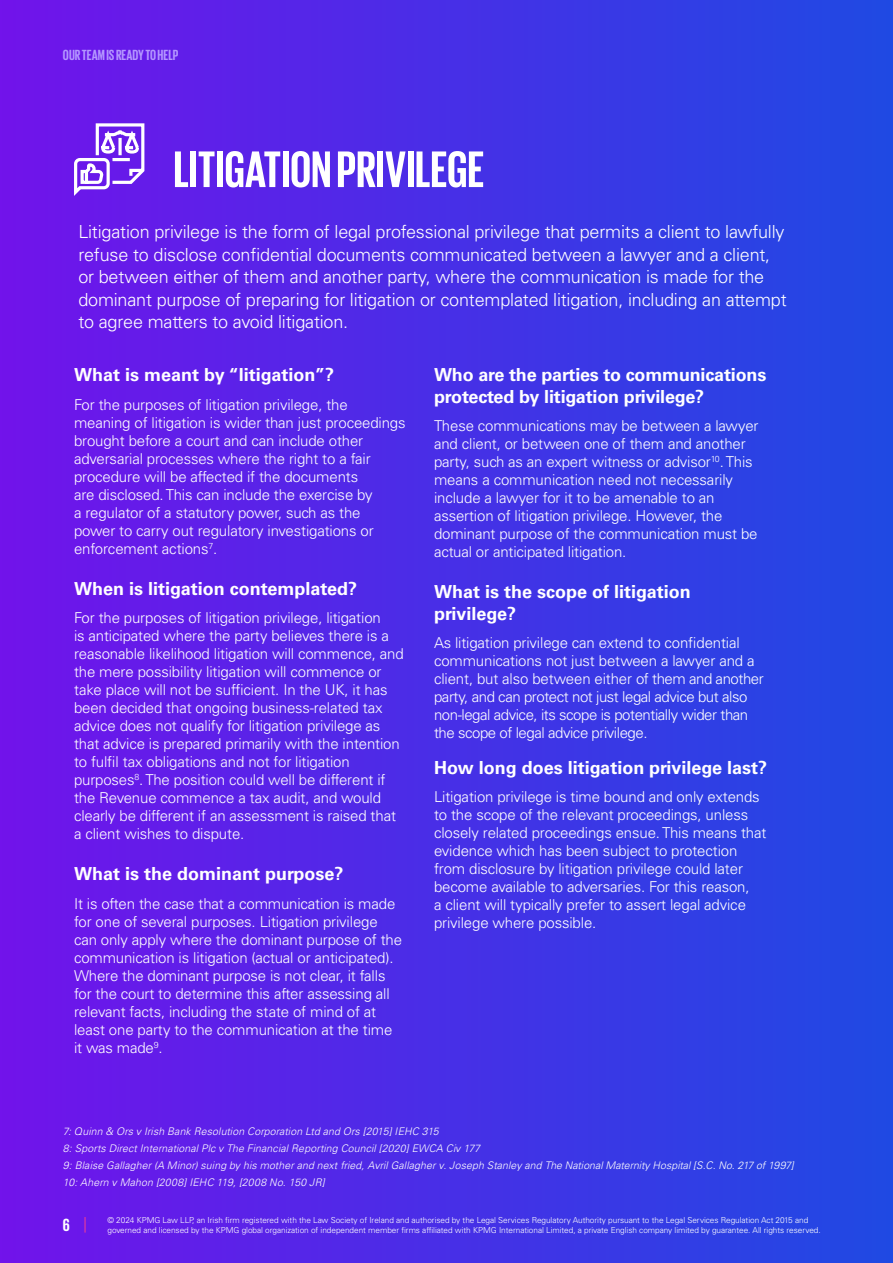
<style>
.page{position:relative;width:893px;height:1263px;background:#fff}
.page>*{position:absolute;margin:0;border:0;box-sizing:border-box;transform-origin:0 0}
.t1{font:700 52.5px "KPMG";color:#fff}
.t2{font:300 18px/22.5px "Univers LT Std";letter-spacing:-.01em;color:#fff}
.t3{font:700 18px/21.6px "Univers LT Std";color:#fff}
.t4{font:700 18px "KPMG";color:#fff}
.t5{font:300 15px/18px "Univers LT Std";letter-spacing:-.01em;color:#fff}
.t6{font:300 15px/18px "Univers LT Std";letter-spacing:-.03em;color:#fff}
.t7{font:700 15px "KPMG";color:#b497ff}
.t8{font:italic 300 10.5px/17.1px "Univers LT Std";letter-spacing:.01em;color:#fff}
.t9{font:300 8.25px/9.9px "Univers LT Std";letter-spacing:-.005em;color:#fff}
</style>
<div class="page">
<div style="left:0;top:0;width:893px;height:1263px;background:linear-gradient(to right,#7113ea,#1e4ae3)"></div>
<svg style="left:72px;top:122px;width:74px;height:78px"></svg>
<svg style="left:84px;top:1217px;width:2px;height:15px"></svg>
<p class="t7" style="left:63px;top:47px;width:117px">OUR TEAM IS READY TO HELP</p>
<h1 class="t1" style="left:173px;top:143px;width:312px">LITIGATION PRIVILEGE</h1>
<p class="t2" style="left:78px;top:220px;width:710px">Litigation privilege is the form of legal professional privilege that permits a client to lawfully refuse to disclose confidential documents communicated between a lawyer and a client, or between either of them and another party, where the communication is made for the dominant purpose of preparing for litigation or contemplated litigation, including an attempt to agree matters to avoid litigation.</p>
<p class="t3" style="left:74px;top:364px;width:262px">What is meant by “litigation”?</p>
<p class="t5" style="left:74px;top:395px;width:333px">For the purposes of litigation privilege, the meaning of litigation is wider than just proceedings brought before a court and can include other adversarial processes where the right to a fair procedure will be affected if the documents<br>are disclosed. This can include the exercise by<br>a regulator of a statutory power, such as the<br>power to carry out regulatory investigations or enforcement actions<sup>7</sup>.</p>
<p class="t3" style="left:74px;top:578px;width:284px">When is litigation contemplated?</p>
<p class="t5" style="left:74px;top:609px;width:331px">For the purposes of litigation privilege, litigation<br>is anticipated where the party believes there is a reasonable likelihood litigation will commence, and the mere possibility litigation will commence or take place will not be sufficient. In the UK, it has been decided that ongoing business-related tax advice does not qualify for litigation privilege as that advice is prepared primarily with the intention to fulfil tax obligations and not for litigation purposes<sup>8</sup>. The position could well be different if the Revenue commence a tax audit, and would clearly be different if an assessment is raised that a client wishes to dispute.</p>
<p class="t3" style="left:74px;top:863px;width:271px">What is the dominant purpose?</p>
<p class="t5" style="left:74px;top:894px;width:330px">It is often the case that a communication is made for one of several purposes. Litigation privilege can only apply where the dominant purpose of the communication is litigation (actual or anticipated).<br>Where the dominant purpose is not clear, it falls for the court to determine this after assessing all relevant facts, including the state of mind of at least one party to the communication at the time it was made<sup>9</sup>.</p>
<p class="t3" style="left:434px;top:364px;width:334px">Who are the parties to communications protected by litigation privilege?</p>
<p class="t5" style="left:434px;top:417px;width:326px">These communications may be between a lawyer and client, or between one of them and another party, such as an expert witness or advisor<sup>10</sup>. This means a communication need not necessarily include a lawyer for it to be amenable to an assertion of litigation privilege. However, the dominant purpose of the communication must be actual or anticipated litigation.</p>
<p class="t3" style="left:434px;top:581px;width:258px">What is the scope of litigation privilege?</p>
<p class="t6" style="left:434px;top:634px;width:331px">As litigation privilege can extend to confidential communications not just between a lawyer and a client, but also between either of them and another party, and can protect not just legal advice but also non-legal advice, its scope is potentially wider than the scope of legal advice privilege.</p>
<p class="t3" style="left:434px;top:756px;width:334px">How long does litigation privilege last?</p>
<p class="t5" style="left:434px;top:788px;width:334px">Litigation privilege is time bound and only extends to the scope of the relevant proceedings, unless closely related proceedings ensue. This means that evidence which has been subject to protection from disclosure by litigation privilege could later become available to adversaries. For this reason,<br>a client will typically prefer to assert legal advice privilege where possible.</p>
<p class="t8" style="left:63px;top:1122px;width:732px">7: Quinn &amp; Ors v Irish Bank Resolution Corporation Ltd and Ors [2015] IEHC 315<br>8: Sports Direct International Plc v The Financial Reporting Council [2020] EWCA Civ 177<br>9: Blaise Gallagher (A Minor) suing by his mother and next fried, Avril Gallagher v. Joseph Stanley and The National Maternity Hospital [S.C. No. 217 of 1997] 10: Ahern v Mahon [2008] IEHC 119, [2008 No. 150 JR]</p>
<p class="t4" style="left:63px;top:1216px;width:8px">6</p>
<p class="t9" style="left:107px;top:1215px;width:715px">© 2024 KPMG Law LLP, an Irish firm registered with the Law Society of Ireland and authorised by the Legal Services Regulatory Authority pursuant to the Legal Services Regulation Act 2015 and governed and licensed by the KPMG global organization of independent member firms affiliated with KPMG International Limited, a private English company limited by guarantee. All rights reserved.</p>
</div>
